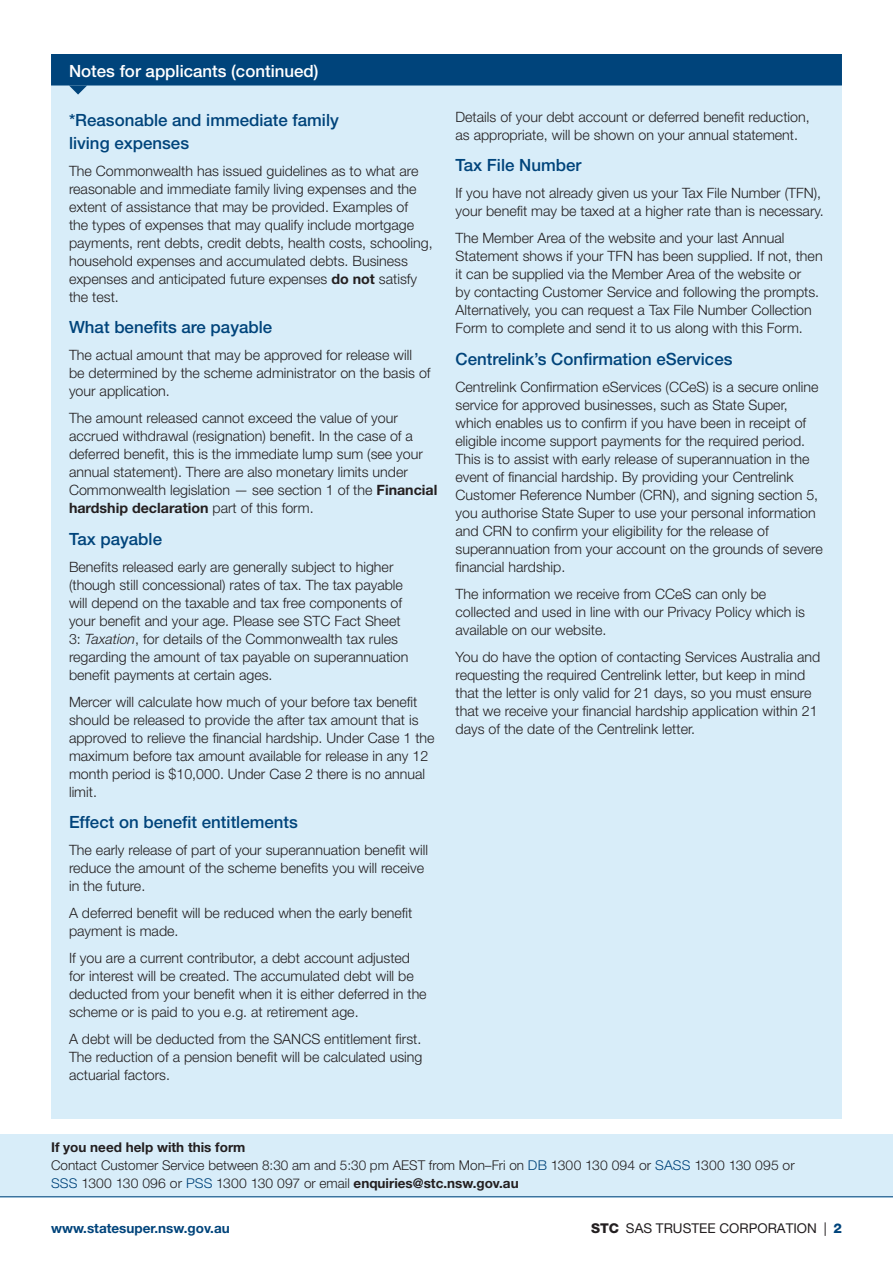
<style>
.page{position:relative;width:893px;height:1263px;background:#fff}
.page>*{position:absolute;margin:0;border:0;box-sizing:border-box;transform-origin:0 0}
.Body{font:500 16.8px/22.5px "Helvetica Neue LT Pro";color:#00447b}
.S1{font:500 16.8px "Helvetica Neue LT Pro";color:#fff}
.Body-2{font:300 14.25px/18px "Helvetica Neue LT Pro";color:#231f20}
.t1{font:300 13.5px/18px "Helvetica Neue LT Pro";color:#231f20}
.t2{font:13.5px "Helvetica Neue LT Pro";color:#231f20}
.t3{font:700 13.5px "Helvetica Neue LT Std";color:#00447b}
.t4{font:700 13.5px "Helvetica Neue LT Std";color:#231f20}
.s1{font-family:"Helvetica Neue LT Std";font-weight:700}
.s2{font-style:italic}
.s3{color:#00447b}
.s4{font-family:"Helvetica Neue LT Std";font-weight:800}
.s5{font-family:"Helvetica Neue LT Std";font-weight:800;color:#00447b}
</style>
<div class="page">
<div style="left:0;top:1134px;width:893px;height:63px;background:#d8edf9"></div>
<hr style="left:0;top:1196px;width:893px;height:1px;background:#00447b">
<div style="left:51px;top:54px;width:791px;height:1064px;background:#d8edf9"></div>
<div style="left:51px;top:54px;width:791px;height:32px;background:#00447b"></div>
<svg style="left:69px;top:86px;width:18px;height:9px"></svg>
<p class="S1" style="left:69px;top:61px;width:251px">Notes for applicants (continued)</p>
<h2 class="Body" style="left:69px;top:109px;width:271px">*Reasonable and immediate family living expenses</h2>
<p class="Body-2" style="left:69px;top:161px;width:365px">The Commonwealth has issued guidelines as to what are reasonable and immediate family living expenses and the extent of assistance that may be provided. Examples of<br>the types of expenses that may qualify include mortgage payments, rent debts, credit debts, health costs, schooling, household expenses and accumulated debts. Business expenses and anticipated future expenses <span class="s1">do not</span> satisfy the test.</p>
<h2 class="Body" style="left:69px;top:316px;width:205px">What benefits are payable</h2>
<p class="Body-2" style="left:69px;top:346px;width:363px">The actual amount that may be approved for release will be determined by the scheme administrator on the basis of your application.</p>
<p class="Body-2" style="left:69px;top:409px;width:370px">The amount released cannot exceed the value of your accrued withdrawal (resignation) benefit. In the case of a deferred benefit, this is the immediate lump sum (see your annual statement). There are also monetary limits under Commonwealth legislation — see section 1 of the <span class="s1">Financial hardship declaration</span> part of this form.</p>
<h2 class="Body" style="left:69px;top:527px;width:95px">Tax payable</h2>
<p class="Body-2" style="left:69px;top:557px;width:341px">Benefits released early are generally subject to higher (though still concessional) rates of tax. The tax payable will depend on the taxable and tax free components of your benefit and your age. Please see STC Fact Sheet 3: <span class="s2">Taxation</span>, for details of the Commonwealth tax rules regarding the amount of tax payable on superannuation benefit payments at certain ages.</p>
<p class="Body-2" style="left:69px;top:692px;width:367px">Mercer will calculate how much of your before tax benefit should be released to provide the after tax amount that is approved to relieve the financial hardship. Under Case 1 the maximum before tax amount available for release in any 12 month period is $10,000. Under Case 2 there is no annual limit.</p>
<h2 class="Body" style="left:69px;top:811px;width:230px">Effect on benefit entitlements</h2>
<p class="Body-2" style="left:69px;top:841px;width:361px">The early release of part of your superannuation benefit will reduce the amount of the scheme benefits you will receive in the future.</p>
<p class="Body-2" style="left:69px;top:904px;width:345px">A deferred benefit will be reduced when the early benefit payment is made.</p>
<p class="Body-2" style="left:69px;top:949px;width:359px">If you are a current contributor, a debt account adjusted for interest will be created. The accumulated debt will be deducted from your benefit when it is either deferred in the scheme or is paid to you e.g. at retirement age.</p>
<p class="Body-2" style="left:69px;top:1030px;width:355px;text-align:justify">A debt will be deducted from the SANCS entitlement first.<br>The reduction of a pension benefit will be calculated using actuarial factors.</p>
<p class="Body-2" style="left:455px;top:107px;width:356px">Details of your debt account or deferred benefit reduction, as appropriate, will be shown on your annual statement.</p>
<h2 class="Body" style="left:455px;top:154px;width:127px">Tax File Number</h2>
<p class="Body-2" style="left:455px;top:184px;width:370px">If you have not already given us your Tax File Number (TFN), your benefit may be taxed at a higher rate than is necessary.</p>
<p class="Body-2" style="left:455px;top:229px;width:369px">The Member Area of the website and your last Annual Statement shows if your TFN has been supplied. If not, then it can be supplied via the Member Area of the website or<br>by contacting Customer Service and following the prompts.<br>Alternatively, you can request a Tax File Number Collection Form to complete and send it to us along with this Form.</p>
<p class="Body" style="left:455px;top:347px;width:278px">Centrelink’s Confirmation eServices</p>
<p class="Body-2" style="left:455px;top:377px;width:369px">Centrelink Confirmation eServices (CCeS) is a secure online service for approved businesses, such as State Super, which enables us to confirm if you have been in receipt of eligible income support payments for the required period.<br>This is to assist with early release of superannuation in the event of financial hardship. By providing your Centrelink Customer Reference Number (CRN), and signing section 5, you authorise State Super to use your personal information and CRN to confirm your eligibility for the release of superannuation from your account on the grounds of severe financial hardship.</p>
<p class="Body-2" style="left:455px;top:584px;width:351px">The information we receive from CCeS can only be collected and used in line with our Privacy Policy which is available on our website.</p>
<p class="Body-2" style="left:455px;top:647px;width:366px">You do have the option of contacting Services Australia and requesting the required Centrelink letter, but keep in mind that the letter is only valid for 21 days, so you must ensure that we receive your financial hardship application within 21 days of the date of the Centrelink letter.</p>
<p class="t4" style="left:51px;top:1139px;width:196px">If you need help with this form</p>
<p class="t1" style="left:51px;top:1156px;width:745px">Contact Customer Service between 8:30 am and 5:30 pm AEST from Mon–Fri on <span class="s3">DB</span> 1300 130 094 or <span class="s3">SASS</span> 1300 130 095 or<br><span class="s3">SSS</span> 1300 130 096 or <span class="s3">PSS</span> 1300 130 097 or email <span class="s1">enquiries@stc.nsw.gov.au</span></p>
<p class="t3" style="left:51px;top:1220px;width:180px">www.statesuper.nsw.gov.au</p>
<p class="t2" style="left:591px;top:1220px;width:252px"><span class="s4">STC</span> SAS TRUSTEE CORPORATION | <span class="s5">2</span></p>
</div>
